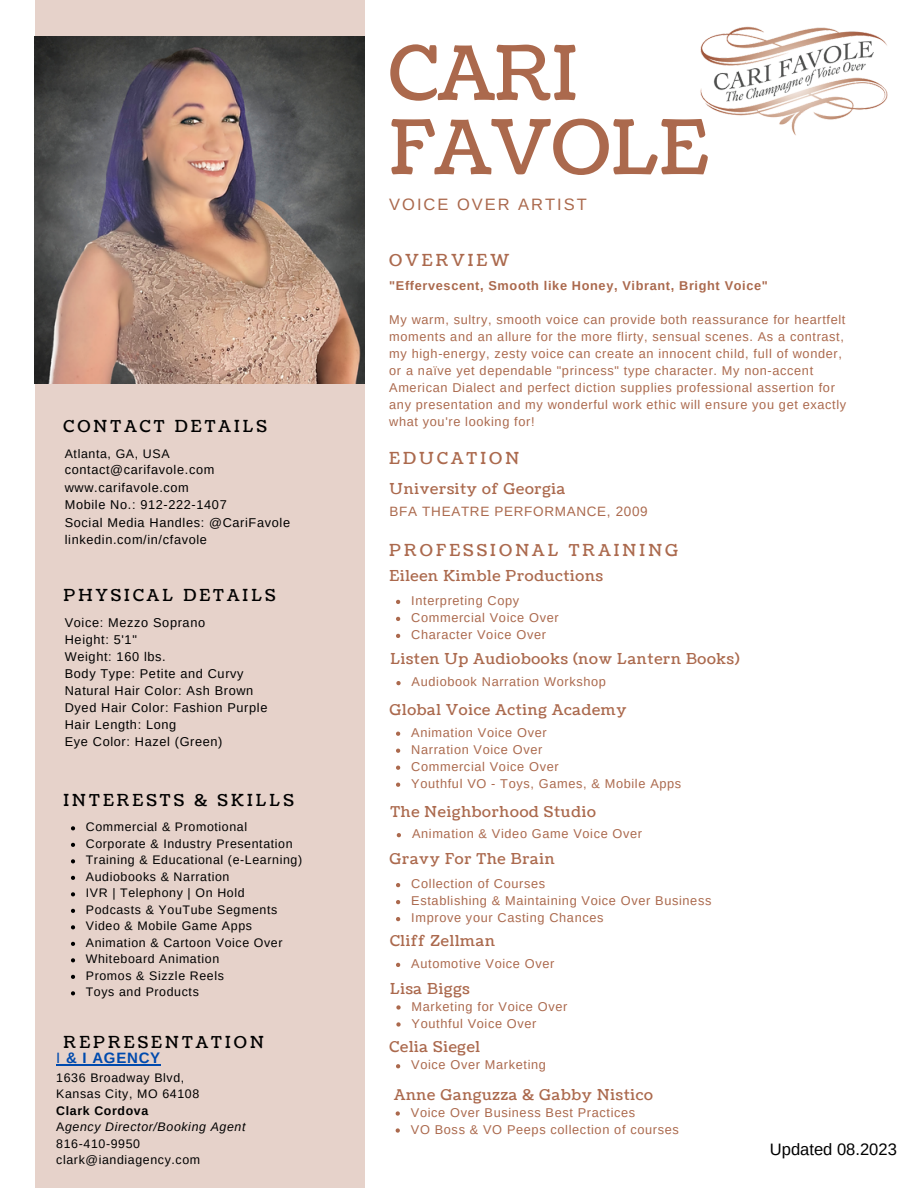
<style>
.page{position:relative;width:918px;height:1188px;background:#fff}
.page>*{position:absolute;margin:0;border:0;box-sizing:border-box;transform-origin:0 0}
.t1{font:75px/74.2px "Coustard";color:#ab694d}
.t2{font:16.5px "Coustard";letter-spacing:.19em;color:#000}
.t3{font:16.5px "Coustard";letter-spacing:.19em;color:#ab694d}
.t4{font:16.5px "Arimo";letter-spacing:.12em;color:#ab694d}
.t5{font:16.5px "Arimo";color:#000}
.t6{font:15px "Coustard";letter-spacing:.05em;color:#ab694d}
.t7{font:700 15px "Arimo";letter-spacing:.05em;color:#004aad}
.t8{font:13.5px "Arimo";letter-spacing:.05em;color:#ab694d}
.t9{font:12.75px/17px "Arimo";letter-spacing:.05em;color:#ab694d}
.t10{font:12.75px "Arimo";letter-spacing:.05em;color:#000}
.t11{font:700 12.75px "Arimo";letter-spacing:.05em;color:#ab694d}
.t12{font:12.3px "Arimo";letter-spacing:.05em;color:#000}
.t13{font:italic 12.3px "Arimo";letter-spacing:.05em;color:#000}
.t14{font:700 12.3px "Arimo";letter-spacing:.05em;color:#000}
.s1{font-weight:400}
.s2{font-style:normal}
</style>
<div class="page">
<div style="left:35px;top:0;width:329px;height:1188px;background:#e6d2ca"></div>
<img style="left:35px;top:36px;width:329px;height:348px">
<img style="left:700px;top:26px;width:188px;height:110px">
<svg style="left:71px;top:826px;width:4px;height:4px"></svg>
<svg style="left:71px;top:843px;width:4px;height:4px"></svg>
<svg style="left:71px;top:859px;width:4px;height:4px"></svg>
<svg style="left:71px;top:876px;width:4px;height:4px"></svg>
<svg style="left:71px;top:892px;width:4px;height:4px"></svg>
<svg style="left:71px;top:909px;width:4px;height:4px"></svg>
<svg style="left:71px;top:925px;width:4px;height:4px"></svg>
<svg style="left:71px;top:942px;width:4px;height:4px"></svg>
<svg style="left:71px;top:958px;width:4px;height:4px"></svg>
<svg style="left:71px;top:975px;width:4px;height:4px"></svg>
<svg style="left:71px;top:991px;width:4px;height:4px"></svg>
<svg style="left:396px;top:600px;width:4px;height:4px"></svg>
<svg style="left:396px;top:617px;width:4px;height:4px"></svg>
<svg style="left:396px;top:634px;width:4px;height:4px"></svg>
<svg style="left:396px;top:732px;width:4px;height:4px"></svg>
<svg style="left:396px;top:749px;width:4px;height:4px"></svg>
<svg style="left:396px;top:766px;width:4px;height:4px"></svg>
<svg style="left:396px;top:783px;width:4px;height:4px"></svg>
<svg style="left:397px;top:833px;width:4px;height:4px"></svg>
<svg style="left:396px;top:883px;width:4px;height:4px"></svg>
<svg style="left:396px;top:900px;width:4px;height:4px"></svg>
<svg style="left:396px;top:917px;width:4px;height:4px"></svg>
<svg style="left:396px;top:963px;width:4px;height:4px"></svg>
<svg style="left:396px;top:1005px;width:5px;height:5px"></svg>
<svg style="left:396px;top:1022px;width:5px;height:5px"></svg>
<svg style="left:396px;top:1064px;width:4px;height:4px"></svg>
<svg style="left:396px;top:1111px;width:4px;height:5px"></svg>
<svg style="left:396px;top:1128px;width:4px;height:5px"></svg>
<svg style="left:396px;top:681px;width:5px;height:4px"></svg>
<hr style="left:61px;top:1064px;width:100px;height:1px;background:#004aad">
<p class="t2" style="left:63px;top:415px;width:205px">CONTACT DETAILS</p>
<p class="t12" style="left:65px;top:447px;width:106px">Atlanta, GA, USA</p>
<p class="t10" style="left:65px;top:463px;width:151px">contact@carifavole.com</p>
<p class="t10" style="left:65px;top:480px;width:126px">www.carifavole.com</p>
<p class="t10" style="left:65px;top:498px;width:164px">Mobile No.: 912-222-1407</p>
<p class="t10" style="left:65px;top:515px;width:227px">Social Media Handles: @CariFavole</p>
<p class="t10" style="left:65px;top:533px;width:144px">linkedin.com/in/cfavole</p>
<p class="t2" style="left:63px;top:584px;width:214px">PHYSICAL DETAILS</p>
<p class="t10" style="left:65px;top:616px;width:142px">Voice: Mezzo Soprano</p>
<p class="t10" style="left:65px;top:633px;width:74px">Height: 5'1"</p>
<p class="t10" style="left:65px;top:650px;width:102px">Weight: 160 lbs.</p>
<p class="t10" style="left:65px;top:667px;width:180px">Body Type: Petite and Curvy</p>
<p class="t10" style="left:65px;top:684px;width:190px">Natural Hair Color: Ash Brown</p>
<p class="t10" style="left:65px;top:701px;width:204px">Dyed Hair Color: Fashion Purple</p>
<p class="t10" style="left:65px;top:718px;width:113px">Hair Length: Long</p>
<p class="t10" style="left:65px;top:735px;width:159px">Eye Color: Hazel (Green)</p>
<p class="t2" style="left:63px;top:789px;width:232px">INTERESTS &amp; SKILLS</p>
<p class="t12" style="left:86px;top:820px;width:163px">Commercial &amp; Promotional</p>
<p class="t12" style="left:86px;top:837px;width:208px">Corporate &amp; Industry Presentation</p>
<p class="t12" style="left:86px;top:853px;width:218px">Training &amp; Educational (e-Learning)</p>
<p class="t12" style="left:86px;top:870px;width:145px">Audiobooks &amp; Narration</p>
<p class="t12" style="left:86px;top:886px;width:160px">IVR | Telephony | On Hold</p>
<p class="t12" style="left:86px;top:903px;width:193px">Podcasts &amp; YouTube Segments</p>
<p class="t12" style="left:86px;top:919px;width:168px">Video &amp; Mobile Game Apps</p>
<p class="t12" style="left:86px;top:936px;width:198px">Animation &amp; Cartoon Voice Over</p>
<p class="t12" style="left:86px;top:952px;width:135px">Whiteboard Animation</p>
<p class="t12" style="left:86px;top:969px;width:140px">Promos &amp; Sizzle Reels</p>
<p class="t12" style="left:86px;top:985px;width:115px">Toys and Products</p>
<p class="t2" style="left:64px;top:1031px;width:202px">REPRESENTATION</p>
<p class="t7" style="left:56px;top:1049px;width:105px"><span class="s1">I</span> &amp; I AGENCY</p>
<p class="t12" style="left:56px;top:1070px;width:130px">1636 Broadway Blvd,</p>
<p class="t12" style="left:56px;top:1087px;width:145px">Kansas City, MO 64108</p>
<p class="t14" style="left:56px;top:1103px;width:94px">Clark Cordova</p>
<p class="t13" style="left:56px;top:1120px;width:191px"><span class="s2">A</span>gency Director/Booking Agent</p>
<p class="t12" style="left:56px;top:1136px;width:85px">816-410-9950</p>
<p class="t12" style="left:56px;top:1153px;width:145px">clark@iandiagency.com</p>
<p class="t1" style="left:389px;top:39px;width:320px">CARI<br>FAVOLE</p>
<p class="t4" style="left:389px;top:195px;width:199px">VOICE OVER ARTIST</p>
<p class="t3" style="left:389px;top:249px;width:121px">OVERVIEW</p>
<p class="t11" style="left:389px;top:278px;width:380px">"Effervescent, Smooth like Honey, Vibrant, Bright Voice"</p>
<p class="t9" style="left:389px;top:311px;width:459px">My warm, sultry, smooth voice can provide both reassurance for heartfelt moments and an allure for the more flirty, sensual scenes. As a contrast, my high-energy, zesty voice can create an innocent child, full of wonder, or a naïve yet dependable "princess" type character. My non-accent American Dialect and perfect diction supplies professional assertion for any presentation and my wonderful work ethic will ensure you get exactly what you're looking for!</p>
<p class="t3" style="left:389px;top:447px;width:132px">EDUCATION</p>
<p class="t6" style="left:390px;top:478px;width:177px">University of Georgia</p>
<p class="t8" style="left:390px;top:504px;width:260px">BFA THEATRE PERFORMANCE, 2009</p>
<p class="t3" style="left:389px;top:539px;width:291px">PROFESSIONAL TRAINING</p>
<p class="t6" style="left:390px;top:565px;width:215px">Eileen Kimble Productions</p>
<p class="t9" style="left:411px;top:592px;width:110px">Interpreting Copy</p>
<p class="t9" style="left:411px;top:609px;width:149px">Commercial Voice Over</p>
<p class="t9" style="left:411px;top:626px;width:136px">Character Voice Over</p>
<p class="t6" style="left:390px;top:649px;width:351px">Listen Up Audiobooks (now Lantern Books)</p>
<p class="t9" style="left:412px;top:673px;width:196px">Audiobook Narration Workshop</p>
<p class="t6" style="left:390px;top:700px;width:239px">Global Voice Acting Academy</p>
<p class="t9" style="left:411px;top:724px;width:137px">Animation Voice Over</p>
<p class="t9" style="left:411px;top:741px;width:133px">Narration Voice Over</p>
<p class="t9" style="left:411px;top:758px;width:149px">Commercial Voice Over</p>
<p class="t9" style="left:411px;top:775px;width:272px">Youthful VO - Toys, Games, &amp; Mobile Apps</p>
<p class="t6" style="left:390px;top:801px;width:207px">The Neighborhood Studio</p>
<p class="t9" style="left:412px;top:825px;width:232px">Animation &amp; Video Game Voice Over</p>
<p class="t6" style="left:390px;top:848px;width:167px">Gravy For The Brain</p>
<p class="t9" style="left:411px;top:875px;width:135px">Collection of Courses</p>
<p class="t9" style="left:411px;top:892px;width:302px">Establishing &amp; Maintaining Voice Over Business</p>
<p class="t9" style="left:411px;top:909px;width:194px">Improve your Casting Chances</p>
<p class="t6" style="left:390px;top:930px;width:106px">Cliff Zellman</p>
<p class="t9" style="left:411px;top:955px;width:145px">Automotive Voice Over</p>
<p class="t6" style="left:390px;top:978px;width:81px">Lisa Biggs</p>
<p class="t9" style="left:412px;top:998px;width:157px">Marketing for Voice Over</p>
<p class="t9" style="left:412px;top:1015px;width:126px">Youthful Voice Over</p>
<p class="t6" style="left:390px;top:1037px;width:92px">Celia Siegel</p>
<p class="t9" style="left:411px;top:1057px;width:136px">Voice Over Marketing</p>
<p class="t6" style="left:394px;top:1084px;width:260px">Anne Ganguzza &amp; Gabby Nistico</p>
<p class="t9" style="left:411px;top:1104px;width:226px">Voice Over Business Best Practices</p>
<p class="t9" style="left:411px;top:1121px;width:269px">VO Boss &amp; VO Peeps collection of courses</p>
<p class="t5" style="left:770px;top:1140px;width:128px">Updated 08.2023</p>
</div>
